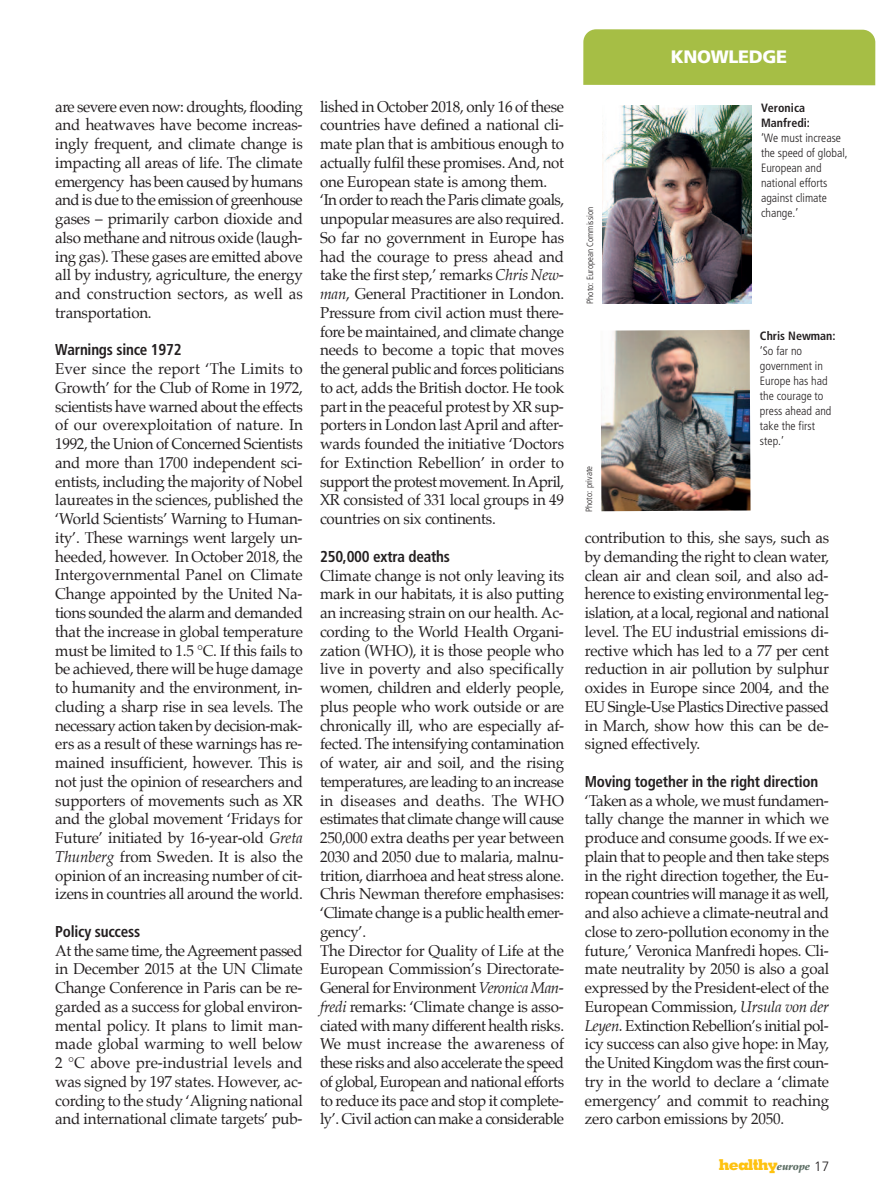
<style>
.page{position:relative;width:893px;height:1191px;background:#fff}
.page>*{position:absolute;margin:0;border:0;box-sizing:border-box;transform-origin:0 0}
.t1{font:900 18px "Frutiger";letter-spacing:-.02em;color:#fff}
.t2{font:15.75px/18.8px "Palatino";letter-spacing:-.015em;color:#231f20;text-align:justify;scale:.96 1}
.t3{font:700 condensed 15.75px "Frutiger";letter-spacing:-.015em;color:#231f20;scale:.96 1}
.t4{font:800 15px "Memphis";letter-spacing:-.06em;color:#fec210}
.t5{font:300 condensed 12px/15px "Frutiger";color:#231f20}
.t6{font:700 condensed 12px/15px "Frutiger";color:#231f20}
.t7{font:300 condensed 9px "Frutiger";color:#231f20}
.s1{font-style:italic}
.s2{font-family:"Palatino";font-weight:900;font-style:italic;font-size:10.5px;color:#5d6e65}
.s3{font-family:"Frutiger";font-weight:300;font-size:13.5px;color:#231f20}
</style>
<div class="page">
<div style="left:583px;top:29px;width:292px;height:71px;background:#a6be45;border-radius:13px"></div>
<div style="left:583px;top:85px;width:293px;height:34px;background:#fff"></div>
<img style="left:601px;top:330px;width:149px;height:181px">
<img style="left:602px;top:105px;width:149px;height:199px">
<p class="t2" style="left:55px;top:98px;width:259px">are severe even now: droughts, flooding and heatwaves have become increas&shy;ingly frequent, and climate change is impacting all areas of life. The climate emergency has been caused by humans and is due to the emission of greenhouse gases – primarily carbon dioxide and also methane and nitrous oxide (laugh&shy;ing gas). These gases are emitted above all by industry, agriculture, the energy and construction sectors, as well as transportation.</p>
<p class="t3" style="left:55px;top:343px;width:133px">Warnings since 1972</p>
<p class="t2" style="left:55px;top:360px;width:259px">Ever since the report ‘The Limits to Growth’ for the Club of Rome in 1972, scientists have warned about the effects of our overexploitation of nature. In 1992, the Union of Concerned Scientists and more than 1700 independent sci&shy;entists, including the majority of Nobel laureates in the sciences, published the ‘World Scientists’ Warning to Human&shy;ity’. These warnings went largely un&shy;heeded, however. In October 2018, the Intergovernmental Panel on Climate Change appointed by the United Na&shy;tions sounded the alarm and demanded that the increase in global temperature must be limited to 1.5 °C. If this fails to be achieved, there will be huge damage to humanity and the environment, in&shy;cluding a sharp rise in sea levels. The necessary action taken by decision-mak&shy;ers as a result of these warnings has re&shy;mained insufficient, however. This is not just the opinion of researchers and supporters of movements such as XR and the global movement ‘Fridays for Future’ initiated by 16-year-old <span class="s1">Greta Thunberg</span> from Sweden. It is also the opinion of an increasing number of cit&shy;izens in countries all around the world.</p>
<p class="t3" style="left:55px;top:925px;width:90px">Policy success</p>
<p class="t2" style="left:55px;top:942px;width:259px">At the same time, theAgreement passed in December 2015 at the UN Climate Change Conference in Paris can be re&shy;garded as a success for global environ&shy;mental policy. It plans to limit man&shy;made global warming to well below 2 °C above pre-industrial levels and was signed by 197 states. However, ac&shy;cording to the study ‘Aligning national and international climate targets’ pub-</p>
<p class="t2" style="left:320px;top:98px;width:256px;text-align:left">lished in October 2018, only 16 of these countries have defined a national cli&shy;mate plan that is ambitious enough to actually fulfil these promises.And, not one European state is among them. ‘In order to reach the Paris climate goals, unpopular measures are also required.<br>So far no government in Europe has had the courage to press ahead and take the first step,’ remarks <span class="s1">Chris New&shy;man</span>, General Practitioner in London.<br>Pressure from civil action must there&shy;fore be maintained, and climate change needs to become a topic that moves the general public and forces politicians to act, adds the British doctor. He took part in the peaceful protest by XR sup&shy;porters in London last April and after&shy;wards founded the initiative ‘Doctors for Extinction Rebellion’ in order to support the protest movement. InApril, XR consisted of 331 local groups in 49 countries on six continents.</p>
<p class="t3" style="left:320px;top:550px;width:137px">250,000 extra deaths</p>
<p class="t2" style="left:320px;top:567px;width:256px;text-align:left">Climate change is not only leaving its mark in our habitats, it is also putting an increasing strain on our health. Ac&shy;cording to the World Health Organi&shy;zation (WHO), it is those people who live in poverty and also specifically women, children and elderly people, plus people who work outside or are chronically ill, who are especially af&shy;fected. The intensifying contamination of water, air and soil, and the rising temperatures, are leading to an increase in diseases and deaths. The WHO estimates that climate change will cause 250,000 extra deaths per year between 2030 and 2050 due to malaria, malnu&shy;trition, diarrhoea and heat stress alone.<br>Chris Newman therefore emphasises: ‘Climate change is a public health emer&shy;gency’.<br>The Director for Quality of Life at the European Commission’s Directorate-General for Environment <span class="s1">Veronica Man&shy;fredi</span> remarks: ‘Climate change is asso&shy;ciated with many different health risks.<br>We must increase the awareness of these risks and also accelerate the speed of global, European and national efforts to reduce its pace and stop it complete&shy;ly’. Civil action can make a considerable</p>
<p class="t7" style="left:586px;top:304px;width:98px;rotate:-90deg">Photo: European Commission</p>
<p class="t7" style="left:585px;top:512px;width:48px;rotate:-90deg">Photo: private</p>
<p class="t1" style="left:671px;top:49px;width:118px">KNOWLEDGE</p>
<p class="t6" style="left:761px;top:101px;width:50px">Veronica<br>Manfredi:</p>
<p class="t5" style="left:761px;top:131px;width:88px">‘We must increase the speed of global,<br>European and national efforts against climate change.’</p>
<p class="t6" style="left:760px;top:329px;width:77px">Chris Newman:</p>
<p class="t5" style="left:760px;top:344px;width:73px">‘So far no government in<br>Europe has had the courage to press ahead and take the first step.’</p>
<p class="t2" style="left:585px;top:529px;width:256px">contribution to this, she says, such as by demanding the right to clean water, clean air and clean soil, and also ad&shy;herence to existing environmental leg&shy;islation, at a local, regional and national level. The EU industrial emissions di&shy;rective which has led to a 77 per cent reduction in air pollution by sulphur oxides in Europe since 2004, and the EU Single-Use Plastics Directive passed in March, show how this can be de&shy;signed effectively.</p>
<p class="t3" style="left:585px;top:775px;width:245px">Moving together in the right direction</p>
<p class="t2" style="left:585px;top:792px;width:256px">‘Taken as a whole, we must fundamen&shy;tally change the manner in which we produce and consume goods. If we ex&shy;plain that to people and then take steps in the right direction together, the Eu&shy;ropean countries will manage it as well, and also achieve a climate-neutral and close to zero-pollution economy in the future,’ Veronica Manfredi hopes. Cli&shy;mate neutrality by 2050 is also a goal expressed by the President-elect of the European Commission, <span class="s1">Ursula von der Leyen.</span> Extinction Rebellion’s initial pol&shy;icy success can also give hope: in May, the United Kingdom was the first coun&shy;try in the world to declare a ‘climate emergency’ and commit to reaching zero carbon emissions by 2050.</p>
<p class="t4" style="left:719px;top:1159px;width:112px">healthy<span class="s2">europe</span> <span class="s3">17</span></p>
</div>
